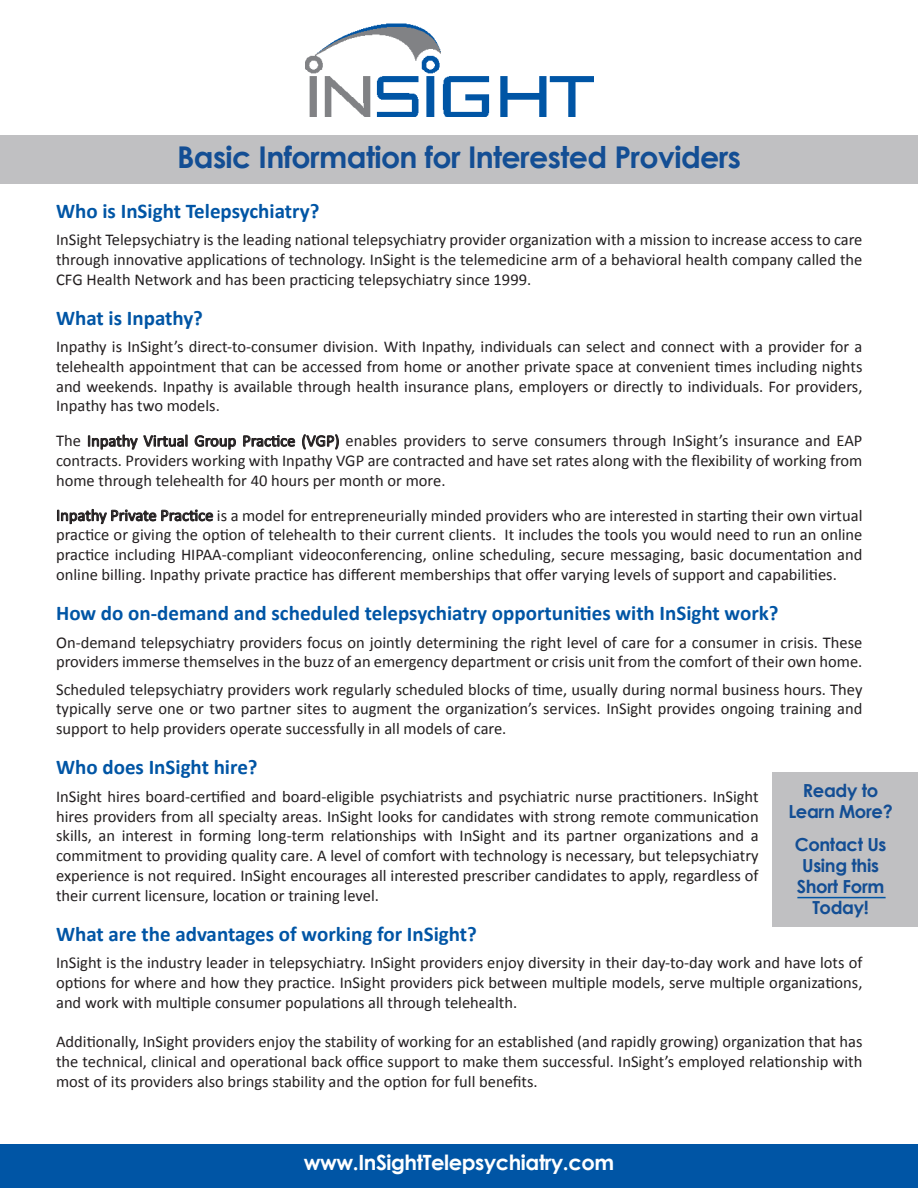
<style>
.page{position:relative;width:918px;height:1188px;background:#fff}
.page>*{position:absolute;margin:0;border:0;box-sizing:border-box;transform-origin:0 0}
.t1{font:700 30px "Century Gothic";letter-spacing:-.02em;color:#134e94}
.t2{font:700 21px "Calibri";color:#0055a5}
.t3{font:700 21px "Century Gothic";letter-spacing:-.02em;color:#fff}
.t4{font:700 18px "Century Gothic";letter-spacing:-.02em;color:#134e94}
.t5{font:16.5px/19.8px "Calibri";color:#231f20;text-align:justify}
</style>
<div class="page">
<svg style="left:88px;top:435px;width:50px;height:15px"></svg>
<svg style="left:144px;top:434px;width:43px;height:13px"></svg>
<svg style="left:195px;top:435px;width:41px;height:15px"></svg>
<svg style="left:243px;top:435px;width:52px;height:12px"></svg>
<svg style="left:302px;top:434px;width:37px;height:16px"></svg>
<svg style="left:57px;top:509px;width:156px;height:16px"></svg>
<div style="left:0;top:1145px;width:918px;height:43px;background:#0055a5"></div>
<div style="left:0;top:135px;width:918px;height:49px;background:#c0c0c2"></div>
<img style="left:306px;top:23px;width:288px;height:93px">
<div style="left:773px;top:772px;width:145px;height:155px;background:#c0c0c2"></div>
<hr style="left:797px;top:897px;width:89px;height:1px;background:#0055a5">
<p class="t1" style="left:177px;top:135px;width:565px">Basic Information for Interested Providers</p>
<p class="t2" style="left:56px;top:198px;width:265px">Who is InSight Telepsychiatry?</p>
<p class="t5" style="left:56px;top:229px;width:808px">InSight Telepsychiatry is the leading national telepsychiatry provider organization with a mission to increase access to care through innovative applications of technology. InSight is the telemedicine arm of a behavioral health company called the CFG Health Network and has been practicing telepsychiatry since 1999.</p>
<p class="t2" style="left:56px;top:305px;width:148px">What is Inpathy?</p>
<p class="t5" style="left:56px;top:336px;width:808px">Inpathy is InSight’s direct-to-consumer division. With Inpathy, individuals can select and connect with a provider for a telehealth appointment that can be accessed from home or another private space at convenient times including nights and weekends. Inpathy is available through health insurance plans, employers or directly to individuals. For providers, Inpathy has two models.</p>
<p class="t5" style="left:56px;top:430px;width:808px">The Inpathy Virtual Group Practice (VGP) enables providers to serve consumers through InSight’s insurance and EAP contracts. Providers working with Inpathy VGP are contracted and have set rates along with the flexibility of working from home through telehealth for 40 hours per month or more.</p>
<p class="t5" style="left:56px;top:504px;width:808px">Inpathy Private Practice is a model for entrepreneurially minded providers who are interested in starting their own virtual practice or giving the option of telehealth to their current clients. It includes the tools you would need to run an online practice including HIPAA-compliant videoconferencing, online scheduling, secure messaging, basic documentation and online billing. Inpathy private practice has different memberships that offer varying levels of support and capabilities.</p>
<p class="t2" style="left:56px;top:600px;width:724px">How do on-demand and scheduled telepsychiatry opportunities with InSight work?</p>
<p class="t5" style="left:56px;top:631px;width:808px">On-demand telepsychiatry providers focus on jointly determining the right level of care for a consumer in crisis. These providers immerse themselves in the buzz of an emergency department or crisis unit from the comfort of their own home.</p>
<p class="t5" style="left:56px;top:678px;width:808px">Scheduled telepsychiatry providers work regularly scheduled blocks of time, usually during normal business hours. They typically serve one or two partner sites to augment the organization’s services. InSight provides ongoing training and support to help providers operate successfully in all models of care.</p>
<p class="t2" style="left:56px;top:754px;width:203px">Who does InSight hire?</p>
<p class="t5" style="left:56px;top:786px;width:704px">InSight hires board-certified and board-eligible psychiatrists and psychiatric nurse practitioners. InSight hires providers from all specialty areas. InSight looks for candidates with strong remote communication skills, an interest in forming long-term relationships with InSight and its partner organizations and a commitment to providing quality care. A level of comfort with technology is necessary, but telepsychiatry experience is not required. InSight encourages all interested prescriber candidates to apply, regardless of their current licensure, location or training level.</p>
<p class="t2" style="left:56px;top:921px;width:422px">What are the advantages of working for InSight?</p>
<p class="t5" style="left:56px;top:952px;width:808px">InSight is the industry leader in telepsychiatry. InSight providers enjoy diversity in their day-to-day work and have lots of options for where and how they practice. InSight providers pick between multiple models, serve multiple organizations, and work with multiple consumer populations all through telehealth.</p>
<p class="t5" style="left:56px;top:1031px;width:808px">Additionally, InSight providers enjoy the stability of working for an established (and rapidly growing) organization that has the technical, clinical and operational back office support to make them successful. InSight’s employed relationship with most of its providers also brings stability and the option for full benefits.</p>
<p class="t4" style="left:803px;top:777px;width:77px">Ready to</p>
<p class="t4" style="left:788px;top:798px;width:106px">Learn More?</p>
<p class="t4" style="left:795px;top:831px;width:93px">Contact Us</p>
<p class="t4" style="left:802px;top:852px;width:78px">Using this</p>
<p class="t4" style="left:797px;top:873px;width:89px">Short Form</p>
<p class="t4" style="left:812px;top:894px;width:58px">Today!</p>
<p class="t3" style="left:304px;top:1146px;width:312px">www.InSightTelepsychiatry.com</p>
</div>
